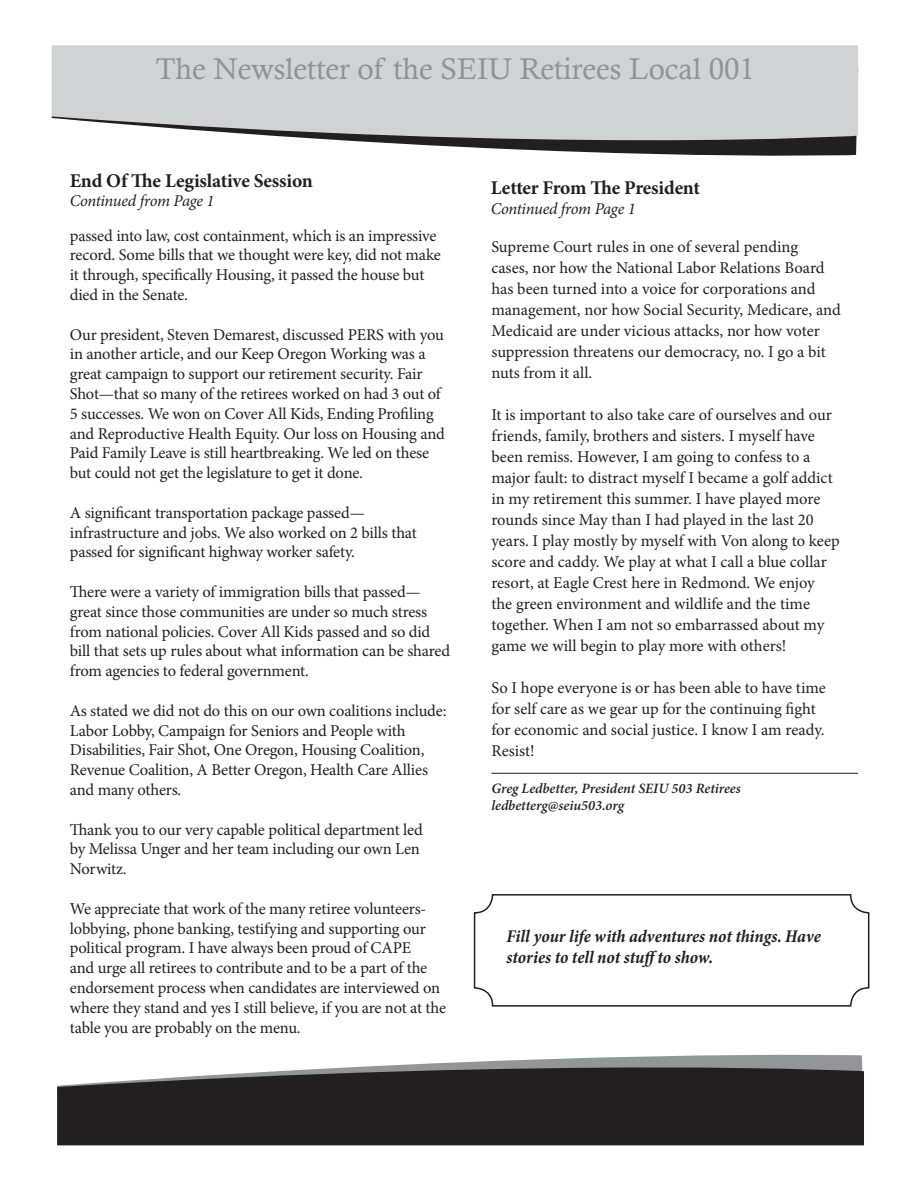
<style>
.page{position:relative;width:918px;height:1188px;background:#fff}
.page>*{position:absolute;margin:0;border:0;box-sizing:border-box;transform-origin:0 0}
.Subtitle{font:30px "Calisto";color:#919396}
.t1{font:700 19.5px "Minion Pro";letter-spacing:-.01em;color:#231f20}
.t2{font:italic 700 condensed 18px/21.6px "Minion Pro";letter-spacing:-.005em;color:#231f20}
.t3{font:16.5px/19.8px "Minion Pro";letter-spacing:-.01em;color:#231f20}
.t4{font:italic 16.5px "Minion Pro";letter-spacing:-.02em;color:#231f20}
.t5{font:italic 600 14.25px "Minion Pro";color:#231f20}
</style>
<div class="page">
<svg style="left:57px;top:1056px;width:807px;height:89px;background:#434041"></svg>
<svg style="left:52px;top:45px;width:806px;height:109px;background:#c6c7c9"></svg>
<div style="left:474px;top:894px;width:395px;height:113px;border:2px solid #231f20;border-radius:18px"></div>
<hr style="left:491px;top:773px;width:367px;height:1px;background:#231f20">
<p class="Subtitle" style="left:156px;top:52px;width:601px">The Newsletter of the SEIU Retirees Local 001</p>
<p class="t1" style="left:70px;top:167px;width:245px">End Of The Legislative Session</p>
<p class="t4" style="left:70px;top:190px;width:146px">Continued from Page 1</p>
<p class="t3" style="left:70px;top:226px;width:373px">passed into law, cost containment, which is an impressive record. Some bills that we thought were key, did not make it through, specifically Housing, it passed the house but died in the Senate.</p>
<p class="t3" style="left:70px;top:325px;width:377px">Our president, Steven Demarest, discussed PERS with you in another article, and our Keep Oregon Working was a great campaign to support our retirement security. Fair Shot—that so many of the retirees worked on had 3 out of 5 successes. We won on Cover All Kids, Ending Profiling and Reproductive Health Equity. Our loss on Housing and Paid Family Leave is still heartbreaking. We led on these but could not get the legislature to get it done.</p>
<p class="t3" style="left:70px;top:503px;width:348px">A significant transportation package passed— infrastructure and jobs. We also worked on 2 bills that passed for significant highway worker safety.</p>
<p class="t3" style="left:70px;top:582px;width:382px">There were a variety of immigration bills that passed— great since those communities are under so much stress from national policies. Cover All Kids passed and so did bill that sets up rules about what information can be shared from agencies to federal government.</p>
<p class="t3" style="left:70px;top:701px;width:378px">As stated we did not do this on our own coalitions include:<br>Labor Lobby, Campaign for Seniors and People with Disabilities, Fair Shot, One Oregon, Housing Coalition, Revenue Coalition, A Better Oregon, Health Care Allies and many others.</p>
<p class="t3" style="left:70px;top:820px;width:354px">Thank you to our very capable political department led by Melissa Unger and her team including our own Len<br>Norwitz.</p>
<p class="t3" style="left:70px;top:899px;width:378px">We appreciate that work of the many retiree volunteers&shy;lobbying, phone banking, testifying and supporting our political program. I have always been proud of CAPE<br>and urge all retirees to contribute and to be a part of the endorsement process when candidates are interviewed on where they stand and yes I still believe, if you are not at the table you are probably on the menu.</p>
<p class="t1" style="left:491px;top:174px;width:211px">Letter From The President</p>
<p class="t4" style="left:491px;top:197px;width:146px">Continued from Page 1</p>
<p class="t3" style="left:491px;top:236px;width:351px;line-height:21px">Supreme Court rules in one of several pending<br>cases, nor how the National Labor Relations Board has been turned into a voice for corporations and management, nor how Social Security, Medicare, and Medicaid are under vicious attacks, nor how voter suppression threatens our democracy, no. I go a bit nuts from it all.</p>
<p class="t3" style="left:491px;top:404px;width:350px;line-height:21px">It is important to also take care of ourselves and our friends, family, brothers and sisters. I myself have been remiss. However, I am going to confess to a major fault: to distract myself I became a golf addict in my retirement this summer. I have played more rounds since May than I had played in the last 20 years. I play mostly by myself with Von along to keep score and caddy. We play at what I call a blue collar resort, at Eagle Crest here in Redmond. We enjoy the green environment and wildlife and the time together. When I am not so embarrassed about my game we will begin to play more with others!</p>
<p class="t3" style="left:491px;top:677px;width:336px;line-height:21px">So I hope everyone is or has been able to have time for self care as we gear up for the continuing fight for economic and social justice. I know I am ready.<br>Resist!</p>
<p class="t5" style="left:491px;top:778px;width:251px">Greg Ledbetter, President SEIU 503 Retirees</p>
<p class="t5" style="left:491px;top:795px;width:134px">ledbetterg@seiu503.org</p>
<p class="t2" style="left:507px;top:925px;width:316px">Fill your life with adventures not things. Have stories to tell not stuff to show.</p>
</div>
